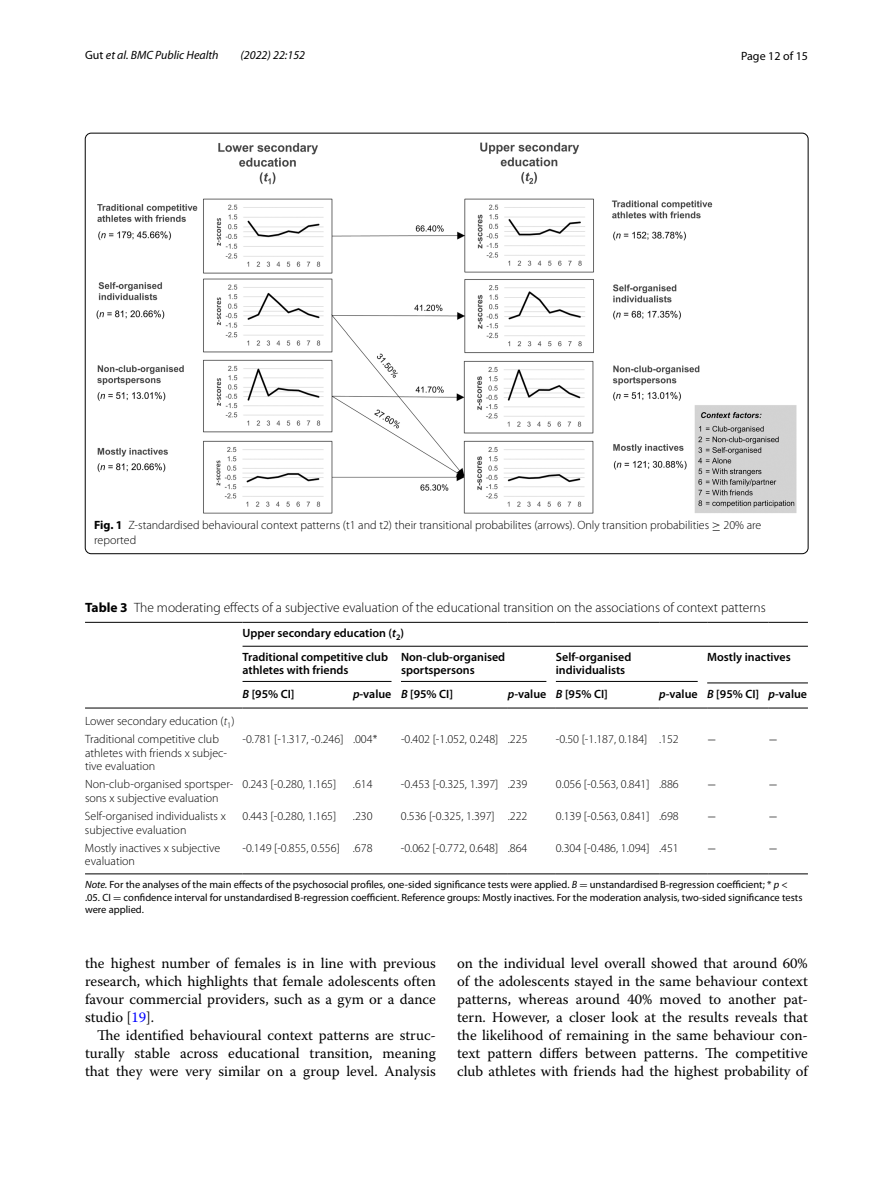
<style>
.page{position:relative;width:893px;height:1187px;background:#fff}
.page>*{position:absolute;margin:0;border:0;box-sizing:border-box;transform-origin:0 0}
.t1{font:14.7px/18px "Warnock Pro";color:#000;text-align:justify}
.t2{font:300 13.5px "Myriad Pro";color:#000}
.t3{font:300 12px/13.5px "Myriad Pro";color:#000}
.t4{font:600 12px/13.5px "Myriad Pro";color:#000}
.t5{font:italic 12px "Myriad Pro";color:#000}
.t6{font:12px "Myriad Pro";color:#000}
.t7{font:12px "MTSY";color:#000}
.t8{font:10.5px/12.8px "Myriad Pro";color:#000}
.s1{font-style:normal}
.s2{font-weight:700}
.s3{font-family:"MTSY";font-weight:400}
.s4{font-style:italic}
.s5{font-family:"MTSY"}
.s6{color:#00f}
</style>
<div class="page">
<img style="left:96px;top:142px;width:701px;height:371px">
<hr style="left:85px;top:622px;width:158px;height:1px;background:#000">
<hr style="left:85px;top:707px;width:158px;height:1px;background:#000">
<hr style="left:243px;top:622px;width:110px;height:1px;background:#000">
<hr style="left:353px;top:622px;width:48px;height:1px;background:#000">
<hr style="left:401px;top:622px;width:107px;height:1px;background:#000">
<hr style="left:508px;top:622px;width:48px;height:1px;background:#000">
<hr style="left:556px;top:622px;width:103px;height:1px;background:#000">
<hr style="left:659px;top:622px;width:48px;height:1px;background:#000">
<hr style="left:707px;top:622px;width:62px;height:1px;background:#000">
<hr style="left:769px;top:622px;width:39px;height:1px;background:#000">
<hr style="left:243px;top:707px;width:110px;height:1px;background:#000">
<hr style="left:353px;top:707px;width:48px;height:1px;background:#000">
<hr style="left:401px;top:707px;width:107px;height:1px;background:#000">
<hr style="left:508px;top:707px;width:48px;height:1px;background:#000">
<hr style="left:556px;top:707px;width:103px;height:1px;background:#000">
<hr style="left:659px;top:707px;width:48px;height:1px;background:#000">
<hr style="left:707px;top:707px;width:62px;height:1px;background:#000">
<hr style="left:769px;top:707px;width:39px;height:1px;background:#000">
<hr style="left:85px;top:873px;width:158px;height:1px;background:#000">
<hr style="left:243px;top:873px;width:110px;height:1px;background:#000">
<hr style="left:353px;top:873px;width:48px;height:1px;background:#000">
<hr style="left:401px;top:873px;width:107px;height:1px;background:#000">
<hr style="left:508px;top:873px;width:48px;height:1px;background:#000">
<hr style="left:556px;top:873px;width:103px;height:1px;background:#000">
<hr style="left:659px;top:873px;width:48px;height:1px;background:#000">
<hr style="left:707px;top:873px;width:62px;height:1px;background:#000">
<hr style="left:769px;top:873px;width:39px;height:1px;background:#000">
<hr style="left:243px;top:646px;width:565px;height:1px;background:#000">
<hr style="left:243px;top:681px;width:148px;height:1px;background:#000">
<hr style="left:401px;top:681px;width:145px;height:1px;background:#000">
<hr style="left:556px;top:681px;width:142px;height:1px;background:#000">
<hr style="left:707px;top:682px;width:101px;height:1px;background:#000">
<p class="t5" style="left:85px;top:48px;width:135px"><span class="s1">Gut</span> et al. BMC Public Health</p>
<p class="t5" style="left:241px;top:48px;width:66px">(2022) 22:152</p>
<p class="t6" style="left:741px;top:48px;width:68px">Page 12 of 15</p>
<p class="t3" style="left:94px;top:517px;width:669px;line-height:15px"><span class="s2">Fig. 1</span> Z-standardised behavioural context patterns (t1 and t2) their transitional probabilites (arrows). Only transition probabilities <span class="s3">≥</span> 20% are reported</p>
<p class="t2" style="left:85px;top:600px;width:682px"><span class="s2">Table 3</span> The moderating effects of a subjective evaluation of the educational transition on the associations of context patterns</p>
<p class="t4" style="left:243px;top:620px;width:163px;line-height:24.2px">Upper secondary education (<span class="s4">t</span><sub>2</sub>)<br>Traditional competitive club</p>
<p class="t4" style="left:243px;top:663px;width:108px">athletes with friends</p>
<p class="t4" style="left:401px;top:649px;width:106px">Non-club-organised sportspersons</p>
<p class="t4" style="left:556px;top:649px;width:77px">Self-organised individualists</p>
<p class="t4" style="left:707px;top:649px;width:85px">Mostly inactives</p>
<p class="t3" style="left:85px;top:712px;width:151px;line-height:18.1px">Lower secondary education (<span class="s4">t</span><sub>1</sub>)<br>Traditional competitive club</p>
<p class="t3" style="left:85px;top:746px;width:144px">athletes with friends x subjec&shy;tive evaluation</p>
<p class="t4" style="left:243px;top:687px;width:53px"><span class="s4">B</span> [95% CI]</p>
<p class="t4" style="left:353px;top:687px;width:101px"><span class="s4">p</span>-value <span class="s4">B</span> [95% CI]</p>
<p class="t4" style="left:508px;top:687px;width:101px"><span class="s4">p</span>-value <span class="s4">B</span> [95% CI]</p>
<p class="t4" style="left:659px;top:687px;width:149px"><span class="s4">p</span>-value <span class="s4">B</span> [95% CI] <span class="s4">p</span>-value</p>
<p class="t3" style="left:243px;top:732px;width:136px">-0.781 [-1.317, -0.246] .004*</p>
<p class="t3" style="left:401px;top:732px;width:128px">-0.402 [-1.052, 0.248] .225</p>
<p class="t3" style="left:556px;top:732px;width:124px">-0.50 [-1.187, 0.184] .152</p>
<p class="t7" style="left:707px;top:732px;width:11px">−</p>
<p class="t7" style="left:769px;top:732px;width:11px">−</p>
<p class="t3" style="left:85px;top:777px;width:150px">Non-club-organised sportsper&shy;sons x subjective evaluation</p>
<p class="t3" style="left:242px;top:777px;width:95px">0.243 [-0.280, 1.165]</p>
<p class="t3" style="left:353px;top:777px;width:21px">.614</p>
<p class="t3" style="left:401px;top:777px;width:128px">-0.453 [-0.325, 1.397] .239</p>
<p class="t3" style="left:556px;top:777px;width:124px">0.056 [-0.563, 0.841] .886</p>
<p class="t7" style="left:707px;top:777px;width:11px">−</p>
<p class="t7" style="left:769px;top:777px;width:11px">−</p>
<p class="t3" style="left:85px;top:809px;width:142px">Self-organised individualists x subjective evaluation</p>
<p class="t3" style="left:242px;top:809px;width:95px">0.443 [-0.280, 1.165]</p>
<p class="t3" style="left:353px;top:809px;width:21px">.230</p>
<p class="t3" style="left:401px;top:809px;width:128px">0.536 [-0.325, 1.397] .222</p>
<p class="t3" style="left:556px;top:809px;width:124px">0.139 [-0.563, 0.841] .698</p>
<p class="t7" style="left:707px;top:808px;width:11px">−</p>
<p class="t7" style="left:769px;top:808px;width:11px">−</p>
<p class="t3" style="left:85px;top:841px;width:137px">Mostly inactives x subjective evaluation</p>
<p class="t3" style="left:242px;top:841px;width:132px">-0.149 [-0.855, 0.556] .678</p>
<p class="t3" style="left:401px;top:841px;width:128px">-0.062 [-0.772, 0.648] .864</p>
<p class="t3" style="left:556px;top:841px;width:124px">0.304 [-0.486, 1.094] .451</p>
<p class="t7" style="left:707px;top:840px;width:11px">−</p>
<p class="t7" style="left:768px;top:840px;width:11px">−</p>
<p class="t8" style="left:85px;top:877px;width:719px"><span class="s4">Note.</span> For the analyses of the main effects of the psychosocial profiles, one-sided significance tests were applied. <span class="s4">B</span> <span class="s5">=</span> unstandardised B-regression coefficient; * <span class="s4">p</span> &lt; .05. CI <span class="s5">=</span> confidence interval for unstandardised B-regression coefficient. Reference groups: Mostly inactives. For the moderation analysis, two-sided significance tests were applied.</p>
<p class="t1" style="left:85px;top:954px;width:352px">the highest number of females is in line with previous research, which highlights that female adolescents often favour commercial providers, such as a gym or a dance studio [<span class="s6">19</span>].</p>
<p class="t1" style="left:85px;top:1026px;width:352px;text-indent:12px">The identified behavioural context patterns are struc&shy;turally stable across educational transition, meaning that they were very similar on a group level. Analysis</p>
<p class="t1" style="left:457px;top:954px;width:352px">on the individual level overall showed that around 60% of the adolescents stayed in the same behaviour context patterns, whereas around 40% moved to another pat&shy;tern. However, a closer look at the results reveals that the likelihood of remaining in the same behaviour con&shy;text pattern differs between patterns. The competitive club athletes with friends had the highest probability of</p>
</div>
